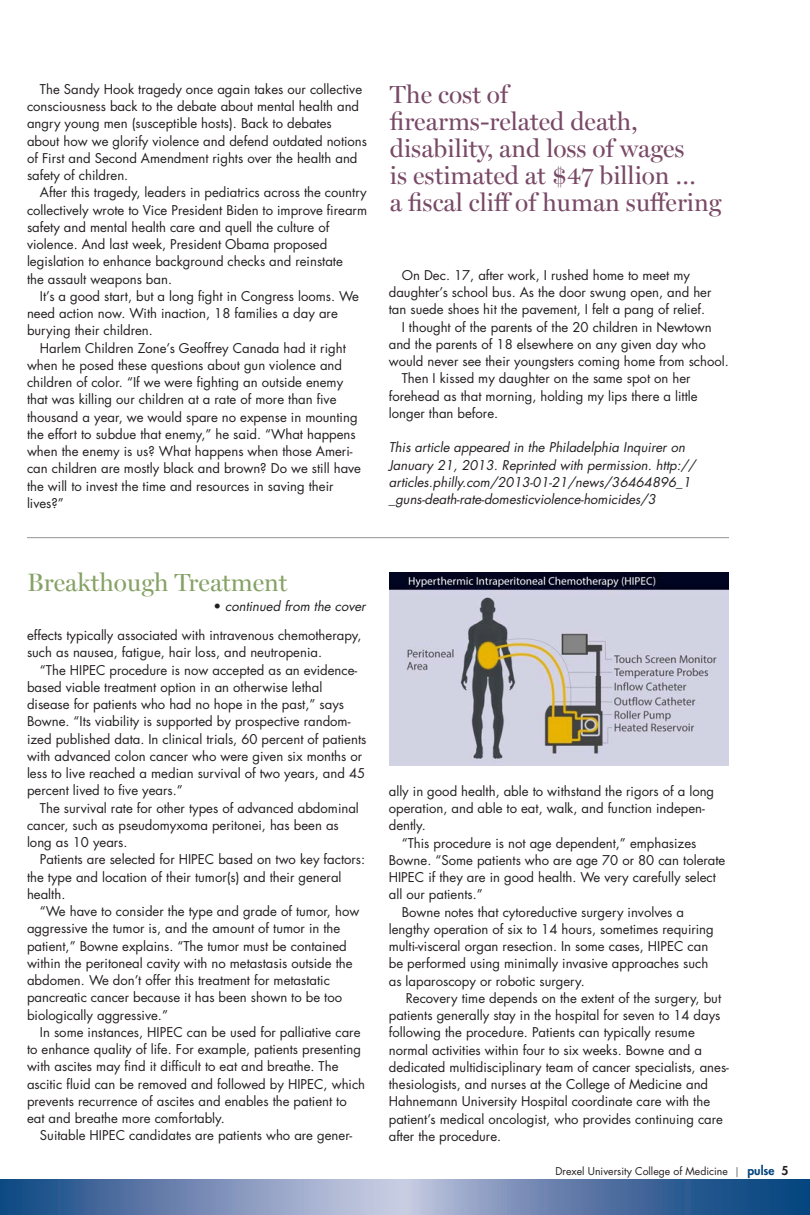
<style>
.page{position:relative;width:810px;height:1215px;background:#fff}
.page>*{position:absolute;margin:0;border:0;box-sizing:border-box;transform-origin:0 0}
.News_Headlines{font:25.2px/27px "Miller Display";color:#794a67}
.Headlines_News{font:25.2px "Miller Display";color:#87a267}
.Body_1{font:13.2px/17.2px "Futura";color:#231f20}
.Body_1-2{font:italic 13.2px/17.2px "Futura";color:#231f20}
.t1{font:10.5px "Futura";color:#231f20}
.s1{font-style:normal}
.s2{font-family:"Miller Text"}
.s3{font-weight:800;font-size:12px;color:#01427c}
.s4{font-weight:800;font-size:12px}
</style>
<div class="page">
<svg style="left:0;top:1180px;width:810px;height:35px;background:#6481ad"></svg>
<img style="left:390px;top:573px;width:339px;height:193px">
<hr style="left:27px;top:537px;width:702px;height:1px;background:#939598">
<p class="Body_1" style="left:27px;top:80px;width:342px;text-indent:13px">The Sandy Hook tragedy once again takes our collective consciousness back to the debate about mental health and angry young men (susceptible hosts). Back to debates about how we glorify violence and defend outdated notions of First and Second Amendment rights over the health and safety of children.</p>
<p class="Body_1" style="left:27px;top:184px;width:342px;text-indent:13px">After this tragedy, leaders in pediatrics across the country collectively wrote to Vice President Biden to improve firearm safety and mental health care and quell the culture of violence. And last week, President Obama proposed legislation to enhance background checks and reinstate<br>the assault weapons ban.</p>
<p class="Body_1" style="left:27px;top:287px;width:334px;text-indent:13px">It’s a good start, but a long fight in Congress looms. We need action now. With inaction, 18 families a day are burying their children.</p>
<p class="Body_1" style="left:27px;top:339px;width:336px;text-indent:13px">Harlem Children Zone’s Geoffrey Canada had it right when he posed these questions about gun violence and children of color. “If we were fighting an outside enemy that was killing our children at a rate of more than five thousand a year, we would spare no expense in mounting the effort to subdue that enemy,” he said. “What happens when the enemy is us? What happens when those Ameri&shy;can children are mostly black and brown? Do we still have the will to invest the time and resources in saving their lives?”</p>
<p class="News_Headlines" style="left:390px;top:81px;width:333px">The cost of<br>firearms-related death, disability, and loss of wages<br>is estimated at $47 billion …<br>a fiscal cliff of human suffering</p>
<p class="Body_1" style="left:389px;top:266px;width:324px;text-indent:13px">On Dec. 17, after work, I rushed home to meet my daughter’s school bus. As the door swung open, and her tan suede shoes hit the pavement, I felt a pang of relief.</p>
<p class="Body_1" style="left:389px;top:318px;width:342px;text-indent:13px">I thought of the parents of the 20 children in Newtown and the parents of 18 elsewhere on any given day who would never see their youngsters coming home from school.</p>
<p class="Body_1" style="left:389px;top:370px;width:310px;text-indent:13px">Then I kissed my daughter on the same spot on her forehead as that morning, holding my lips there a little longer than before.</p>
<p class="Body_1-2" style="left:389px;top:439px;width:308px">This article appeared in the Philadelphia Inquirer on January 21, 2013. Reprinted with permission. http:// articles.philly.com/2013-01-21/news/36464896_1 _guns-death-rate-domesticviolence-homicides/3</p>
<p class="Headlines_News" style="left:27px;top:567px;width:262px">Breakthough Treatment</p>
<p class="Body_1-2" style="left:213px;top:597px;width:154px"><span class="s1">•</span> continued from the cover</p>
<p class="Body_1" style="left:27px;top:627px;width:336px">effects typically associated with intravenous chemotherapy, such as nausea, fatigue, hair loss, and neutropenia.</p>
<p class="Body_1" style="left:27px;top:661px;width:341px;text-indent:13px">“The HIPEC procedure is now accepted as an evidence&shy;based viable treatment option in an otherwise lethal disease for patients who had no hope in the past,” says Bowne. “Its viability is supported by prospective random&shy;ized published data. In clinical trials, 60 percent of patients with advanced colon cancer who were given six months or less to live reached a median survival of two years, and 45 percent lived to five years.”</p>
<p class="Body_1" style="left:27px;top:799px;width:333px;text-indent:13px">The survival rate for other types of advanced abdominal cancer, such as pseudomyxoma peritonei, has been as long as 10 years.</p>
<p class="Body_1" style="left:27px;top:851px;width:340px;text-indent:13px">Patients are selected for HIPEC based on two key factors: the type and location of their tumor(s) and their general health.</p>
<p class="Body_1" style="left:27px;top:902px;width:334px;text-indent:13px">“We have to consider the type and grade of tumor, how aggressive the tumor is, and the amount of tumor in the patient,” Bowne explains. “The tumor must be contained within the peritoneal cavity with no metastasis outside the abdomen. We don’t offer this treatment for metastatic pancreatic cancer because it has been shown to be too biologically aggressive.”</p>
<p class="Body_1" style="left:27px;top:1023px;width:340px;text-indent:13px">In some instances, HIPEC can be used for palliative care to enhance quality of life. For example, patients presenting with ascites may find it difficult to eat and breathe. The ascitic fluid can be removed and followed by HIPEC, which prevents recurrence of ascites and enables the patient to eat and breathe more comfortably.</p>
<p class="Body_1" style="left:40px;top:1127px;width:314px">Suitable HIPEC candidates are patients who are gener-</p>
<p class="Body_1" style="left:389px;top:782px;width:327px">ally in good health, able to withstand the rigors of a long operation, and able to eat, walk, and function indepen&shy;dently.</p>
<p class="Body_1" style="left:389px;top:834px;width:338px;text-indent:13px">“This procedure is not age dependent,” emphasizes Bowne. “Some patients who are age 70 or 80 can tolerate HIPEC if they are in good health. We very carefully select all our patients.”</p>
<p class="Body_1" style="left:389px;top:903px;width:327px;text-indent:13px">Bowne notes that cytoreductive surgery involves a lengthy operation of six to 14 hours, sometimes requiring multi-visceral organ resection. In some cases, HIPEC can be performed using minimally invasive approaches such as laparoscopy or robotic surgery.</p>
<p class="Body_1" style="left:389px;top:989px;width:342px;text-indent:17px">Recovery time depends on the extent of the surgery, but patients generally stay in the hospital for seven to 14 days following the procedure. Patients can typically resume normal activities within four to six weeks. Bowne and a dedicated multidisciplinary team of cancer specialists, anes&shy;thesiologists, and nurses at the College of Medicine and Hahnemann University Hospital coordinate care with the patient’s medical oncologist, who provides continuing care after the procedure.</p>
<p class="t1" style="left:556px;top:1164px;width:234px">Drexel University College of Medicine <span class="s2">|</span> <span class="s3">pulse</span> <span class="s4">5</span></p>
</div>
